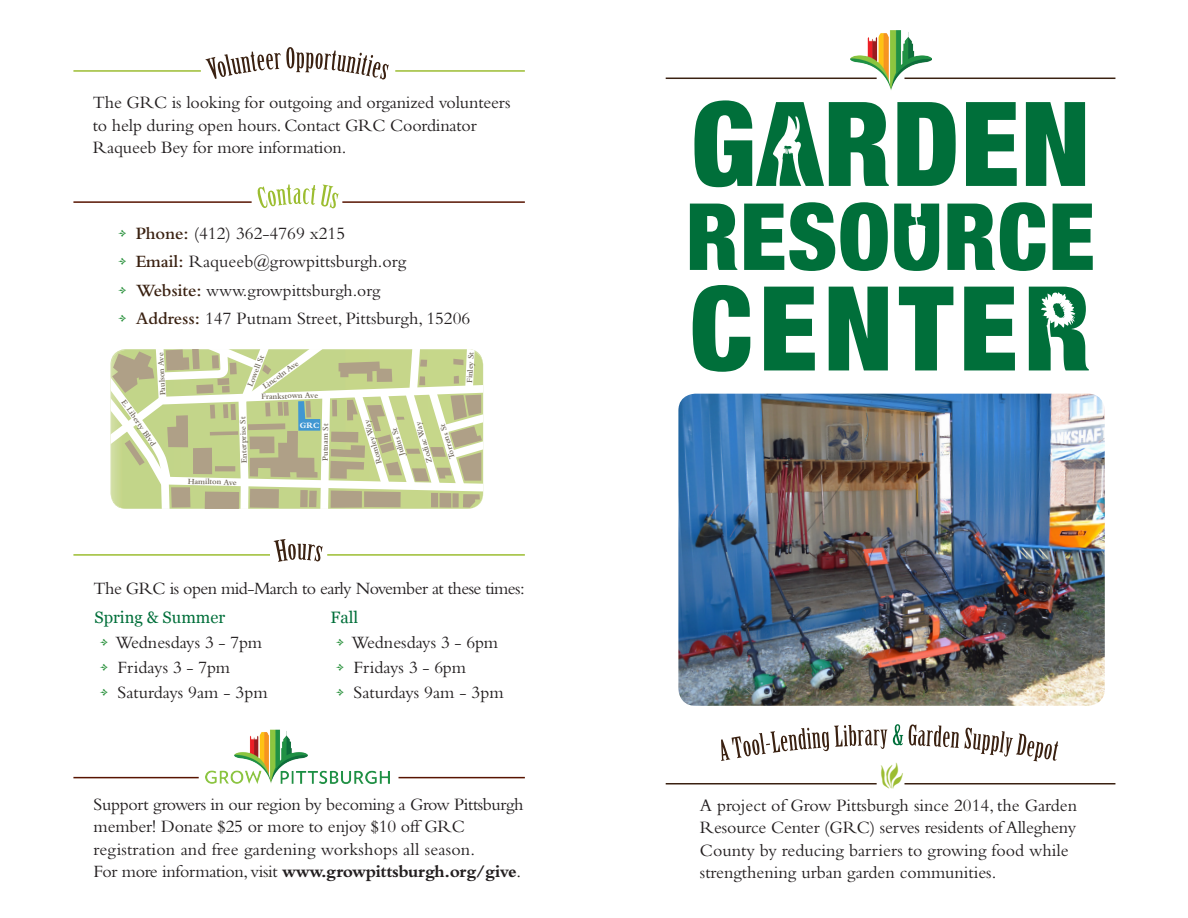
<style>
.page{position:relative;width:1188px;height:918px;background:#fff}
.page>*{position:absolute;margin:0;border:0;box-sizing:border-box;transform-origin:0 0}
.t1{font:18px/22.5px "Bembo";letter-spacing:-.01em;color:#231f20}
.t2{font:18px "Bembo";letter-spacing:-.03em;color:#231f20}
.t3{font:17.55px "Bembo";color:#231f20}
.text{font:16.5px "Georgia";color:#006f3a}
.t4{font:600 8.4px "Bembo";color:#6c6454}
.t5{font:700 8.4px "Bembo";color:#fff}
.s1{font-weight:600;color:#3a2111}
.s2{font-weight:600;font-size:18px;color:#3a2111}
.s3{font-weight:700}
</style>
<div class="page">
<img style="left:678px;top:394px;width:427px;height:312px">
<hr style="left:73px;top:777px;width:126px;height:1px;background:#581400">
<hr style="left:73px;top:201px;width:179px;height:2px;background:#581400">
<hr style="left:666px;top:783px;width:211px;height:1px;background:#3a2111">
<hr style="left:666px;top:78px;width:211px;height:1px;background:#3a2111">
<hr style="left:905px;top:783px;width:210px;height:1px;background:#3a2111">
<hr style="left:905px;top:78px;width:210px;height:1px;background:#3a2111">
<hr style="left:73px;top:554px;width:197px;height:2px;background:#9cbd32">
<hr style="left:73px;top:70px;width:128px;height:2px;background:#9cbd32">
<hr style="left:399px;top:777px;width:126px;height:1px;background:#581400">
<hr style="left:342px;top:201px;width:183px;height:2px;background:#581400">
<hr style="left:327px;top:554px;width:198px;height:2px;background:#9cbd32">
<hr style="left:395px;top:70px;width:130px;height:2px;background:#9cbd32">
<img style="left:205px;top:729px;width:185px;height:55px">
<svg style="left:111px;top:349px;width:372px;height:160px"></svg>
<img style="left:850px;top:31px;width:82px;height:59px">
<svg style="left:909px;top:724px;width:149px;height:37px"></svg>
<svg style="left:897px;top:102px;width:59px;height:84px"></svg>
<svg style="left:966px;top:102px;width:51px;height:84px"></svg>
<svg style="left:1026px;top:102px;width:59px;height:84px;background:#278558"></svg>
<svg style="left:690px;top:204px;width:47px;height:66px"></svg>
<svg style="left:744px;top:202px;width:144px;height:69px"></svg>
<svg style="left:947px;top:202px;width:98px;height:69px"></svg>
<svg style="left:1053px;top:204px;width:40px;height:66px"></svg>
<svg style="left:693px;top:285px;width:57px;height:87px"></svg>
<svg style="left:764px;top:287px;width:51px;height:83px"></svg>
<svg style="left:829px;top:287px;width:59px;height:83px;background:#278558"></svg>
<svg style="left:899px;top:287px;width:54px;height:83px"></svg>
<svg style="left:964px;top:287px;width:51px;height:83px"></svg>
<svg style="left:694px;top:100px;width:195px;height:87px"></svg>
<svg style="left:894px;top:204px;width:45px;height:67px"></svg>
<svg style="left:1029px;top:287px;width:60px;height:83px"></svg>
<svg style="left:274px;top:539px;width:49px;height:23px"></svg>
<svg style="left:257px;top:184px;width:82px;height:25px"></svg>
<svg style="left:205px;top:47px;width:184px;height:33px"></svg>
<svg style="left:721px;top:724px;width:182px;height:61px"></svg>
<p class="t1" style="left:93px;top:91px;width:419px">The GRC is looking for outgoing and organized volunteers to help during open hours. Contact GRC Coordinator<br>Raqueeb Bey for more information.</p>
<p class="t1" style="left:136px;top:222px;width:211px"><span class="s1">Phone:</span> (412) 362-4769 x215</p>
<p class="t1" style="left:136px;top:250px;width:272px"><span class="s1">Email:</span> Raqueeb@growpittsburgh.org</p>
<p class="t3" style="left:136px;top:280px;width:246px"><span class="s2">Website:</span> www.growpittsburgh.org</p>
<p class="t1" style="left:136px;top:307px;width:336px"><span class="s1">Address:</span> 147 Putnam Street, Pittsburgh, 15206</p>
<p class="t4" style="left:158px;top:395px;width:44px;rotate:-93deg">Paulson Ave</p>
<p class="t4" style="left:127px;top:398px;width:55px;rotate:55deg">E. Liberty Blvd</p>
<p class="t4" style="left:245px;top:384px;width:35px;rotate:-68deg">Lowell St</p>
<p class="t4" style="left:465px;top:383px;width:33px;rotate:-87deg">Finley St</p>
<p class="t4" style="left:261px;top:383px;width:44px;rotate:-36deg">Lincoln Ave</p>
<p class="t4" style="left:261px;top:392px;width:58px;rotate:-2deg">Frankstown Ave</p>
<p class="t4" style="left:240px;top:463px;width:47px;rotate:-92deg">Enterprise St</p>
<p class="t4" style="left:320px;top:460px;width:38px;rotate:-89deg">Putnam St</p>
<p class="t4" style="left:425px;top:464px;width:43px;rotate:-106deg">Zodiac Way</p>
<p class="t4" style="left:448px;top:460px;width:38px;rotate:-106deg">Torrens St</p>
<p class="t4" style="left:375px;top:465px;width:47px;rotate:-106deg">Romley Way</p>
<p class="t4" style="left:398px;top:457px;width:30px;rotate:-106deg">Julius St</p>
<p class="t5" style="left:300px;top:420px;width:21px">GRC</p>
<p class="t4" style="left:188px;top:476px;width:51px;rotate:2deg">Hamilton Ave</p>
<p class="t2" style="left:94px;top:578px;width:433px">The GRC is open mid-March to early November at these times:</p>
<p class="text" style="left:94px;top:606px;width:132px">Spring &amp; Summer</p>
<p class="t1" style="left:115px;top:631px;width:148px">Wednesdays 3 - 7pm</p>
<p class="t1" style="left:118px;top:656px;width:114px">Fridays 3 - 7pm</p>
<p class="t1" style="left:118px;top:680px;width:152px">Saturdays 9am - 3pm</p>
<p class="text" style="left:330px;top:606px;width:29px">Fall</p>
<p class="t1" style="left:351px;top:631px;width:148px">Wednesdays 3 - 6pm</p>
<p class="t1" style="left:354px;top:656px;width:114px">Fridays 3 - 6pm</p>
<p class="t1" style="left:354px;top:680px;width:152px">Saturdays 9am - 3pm</p>
<p class="t1" style="left:94px;top:793px;width:431px">Support growers in our region by becoming a Grow Pittsburgh member! Donate $25 or more to enjoy $10 off GRC registration and free gardening workshops all season.<br>For more information, visit <span class="s3">www.growpittsburgh.org/give</span>.</p>
<p class="t1" style="left:700px;top:793px;width:379px">A project of Grow Pittsburgh since 2014, the Garden Resource Center (GRC) serves residents of Allegheny County by reducing barriers to growing food while strengthening urban garden communities.</p>
</div>
